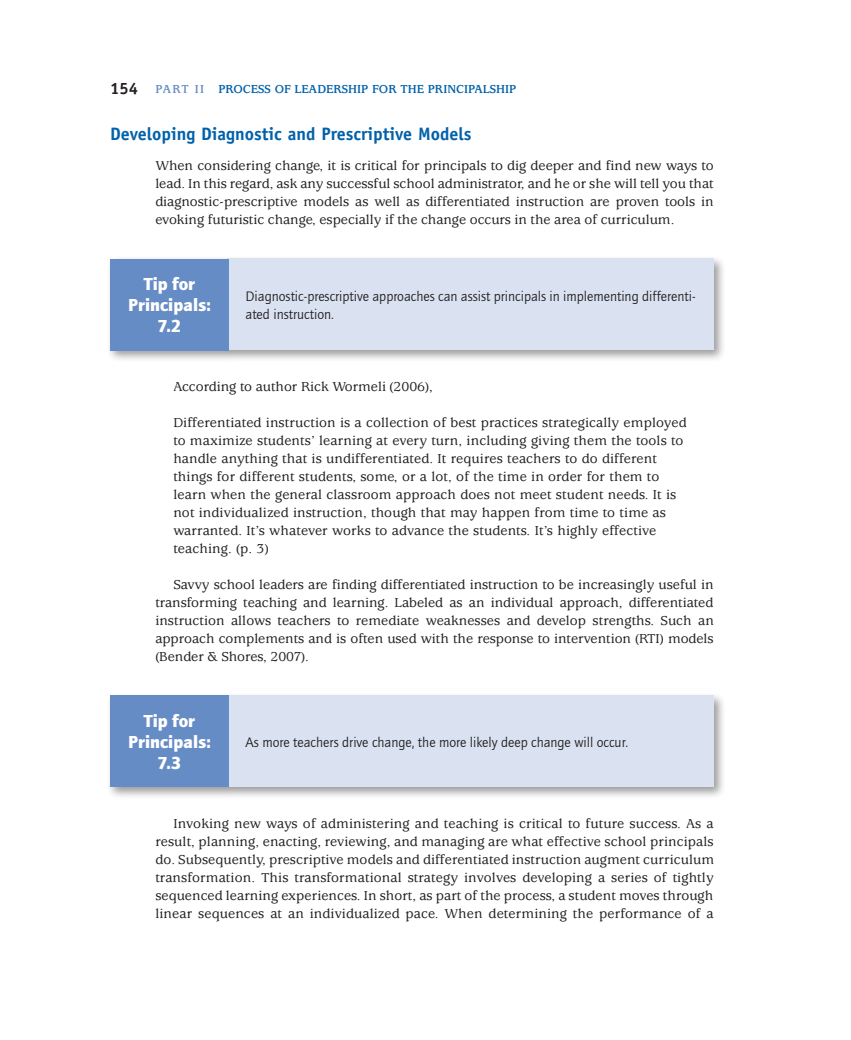
<style>
.page{position:relative;width:851px;height:1040px;background:#fff}
.page>*{position:absolute;margin:0;border:0;box-sizing:border-box;transform-origin:0 0}
.Heading_2{font:700 18px "Officina Sans";color:#0161aa}
.t1{font:900 18px/21px "Quay Sans EF";color:#fff;text-align:center}
.Exit_element_above{font:500 14.25px/18px "Usherwood";color:#231f20;text-align:justify}
.Extract{font:500 14.25px/18px "Usherwood";letter-spacing:.01em;color:#231f20;text-align:justify}
.t2{font:14.25px/18px "Quay Sans EF";color:#231f20}
.t3{font:700 12.75px "Usherwood";color:#0161aa}
.s1{font-family:"Officina Sans";font-size:16.5px;color:#231f20}
.s2{color:#668cc5}
</style>
<div class="page">
<div style="left:106px;top:255px;width:620px;height:108px;background:#231f20;opacity:.45"></div>
<div style="left:227px;top:259px;width:486px;height:91px;background:#dae2f1"></div>
<div style="left:110px;top:259px;width:119px;height:91px;background:#668cc5"></div>
<div style="left:106px;top:691px;width:620px;height:108px;background:#231f20;opacity:.45"></div>
<div style="left:227px;top:695px;width:486px;height:92px;background:#dae2f1"></div>
<div style="left:110px;top:695px;width:119px;height:92px;background:#668cc5"></div>
<p class="t3" style="left:110px;top:82px;width:407px"><span class="s1">154</span> <span class="s2">PART II</span> PROCESS OF LEADERSHIP FOR THE PRINCIPALSHIP</p>
<p class="Heading_2" style="left:110px;top:123px;width:362px">Developing Diagnostic and Prescriptive Models</p>
<p class="Extract" style="left:155px;top:157px;width:560px">When considering change, it is critical for principals to dig deeper and find new ways to lead. In this regard, ask any successful school administrator, and he or she will tell you that diagnostic-prescriptive models as well as differentiated instruction are proven tools in evoking futuristic change, especially if the change occurs in the area of curriculum.</p>
<p class="t1" style="left:128px;top:274px;width:84px">Tip for<br>Principals:<br>7.2</p>
<p class="t2" style="left:245px;top:287px;width:451px">Diagnostic-prescriptive approaches can assist principals in implementing differenti&shy;ated instruction.</p>
<p class="Exit_element_above" style="left:173px;top:377px;width:261px">According to author Rick Wormeli (2006),</p>
<p class="Extract" style="left:173px;top:413px;width:515px;text-align:left">Differentiated instruction is a collection of best practices strategically employed to maximize students’ learning at every turn, including giving them the tools to handle anything that is undifferentiated. It requires teachers to do different things for different students, some, or a lot, of the time in order for them to learn when the general classroom approach does not meet student needs. It is not individualized instruction, though that may happen from time to time as warranted. It’s whatever works to advance the students. It’s highly effective teaching. (p. 3)</p>
<p class="Exit_element_above" style="left:155px;top:575px;width:560px;text-indent:18px">Savvy school leaders are finding differentiated instruction to be increasingly useful in transforming teaching and learning. Labeled as an individual approach, differentiated instruction allows teachers to remediate weaknesses and develop strengths. Such an approach complements and is often used with the response to intervention (RTI) models (Bender &amp; Shores, 2007).</p>
<p class="t1" style="left:128px;top:710px;width:84px">Tip for<br>Principals:<br>7.3</p>
<p class="t2" style="left:245px;top:733px;width:384px">As more teachers drive change, the more likely deep change will occur.</p>
<p class="Exit_element_above" style="left:155px;top:814px;width:560px;text-indent:18px">Invoking new ways of administering and teaching is critical to future success. As a result, planning, enacting, reviewing, and managing are what effective school principals do. Subsequently, prescriptive models and differentiated instruction augment curriculum transformation. This transformational strategy involves developing a series of tightly sequenced learning experiences. In short, as part of the process, a student moves through linear sequences at an individualized pace. When determining the performance of a</p>
</div>
